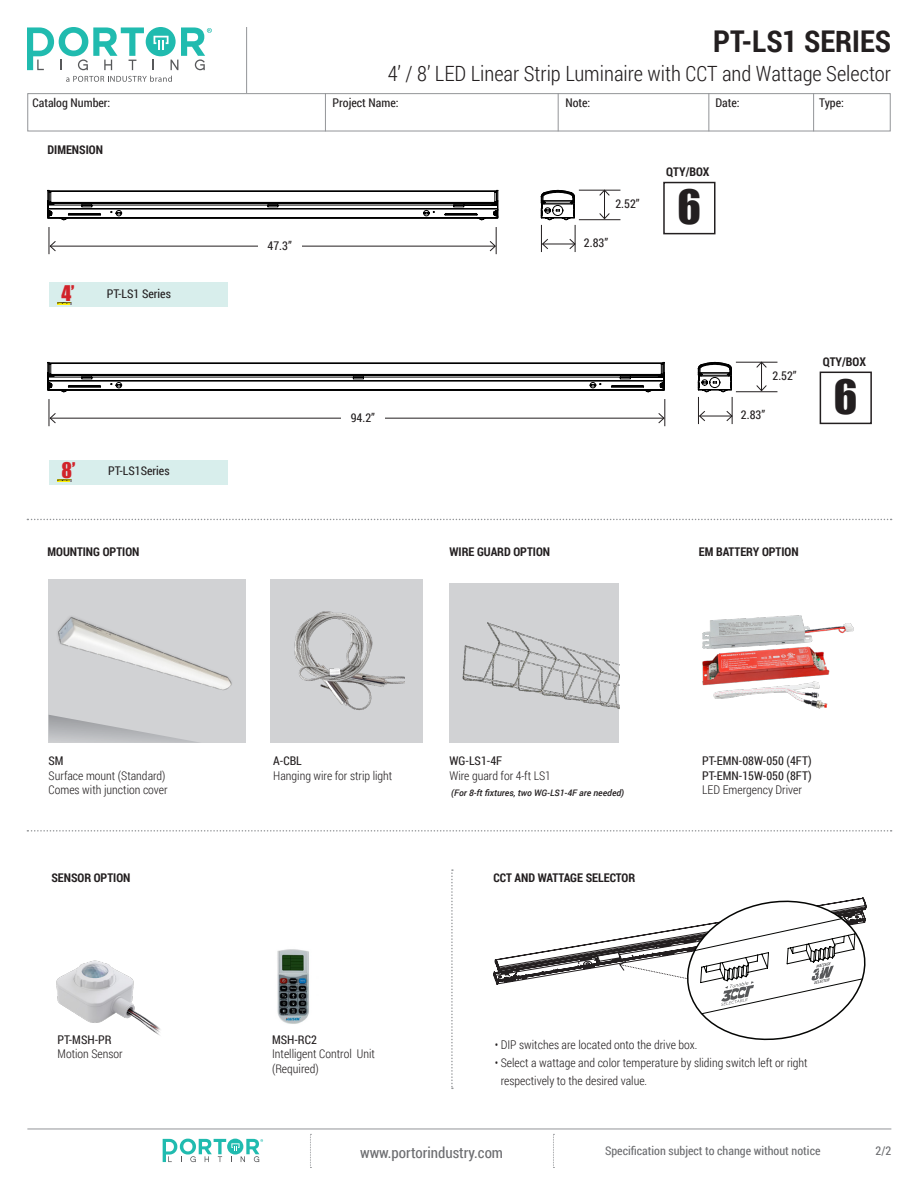
<style>
.page{position:relative;width:918px;height:1188px;background:#fff}
.page>*{position:absolute;margin:0;border:0;box-sizing:border-box;transform-origin:0 0}
.t1{font:43.5px "Impact";color:#231f20}
.t2{font:700 30px "Roboto Condensed";color:#231f20}
.t3{font:300 21px "Roboto Condensed";color:#231f20}
.t4{font:19.8px "Impact";color:#d1232a}
.t5{font:15px "Roboto Condensed";color:#6c6d70}
.t6{font:300 12px/18px "Roboto Condensed";color:#231f20}
.t7{font:12px "Roboto Condensed";color:#231f20}
.t8{font:700 12px "Roboto Condensed";color:#231f20}
.t9{font:12px "Roboto Condensed";color:#6c6d70}
.t10{font:italic 500 9px "Roboto";color:#231f20}
</style>
<div class="page">
<div style="left:146px;top:27px;width:30px;height:29px;background:#20bbaf;border-radius:50%"></div>
<svg style="left:153px;top:27px;width:59px;height:43px"></svg>
<svg style="left:27px;top:27px;width:117px;height:43px"></svg>
<svg style="left:66px;top:76px;width:106px;height:6px"></svg>
<svg style="left:163px;top:1139px;width:100px;height:23px"></svg>
<hr style="left:246px;top:27px;width:1px;height:66px;background:#939598">
<svg style="left:310px;top:1134px;width:1px;height:34px"></svg>
<svg style="left:553px;top:1134px;width:1px;height:34px"></svg>
<hr style="left:27px;top:1129px;width:864px;height:1px;background:#939598">
<div style="left:27px;top:93px;width:864px;height:38px;border:1px solid #939598"></div>
<hr style="left:813px;top:93px;width:1px;height:38px;background:#939598">
<hr style="left:708px;top:93px;width:1px;height:38px;background:#939598">
<hr style="left:325px;top:93px;width:1px;height:38px;background:#939598">
<hr style="left:558px;top:93px;width:1px;height:38px;background:#939598">
<svg style="left:27px;top:830px;width:865px;height:2px"></svg>
<svg style="left:27px;top:519px;width:865px;height:1px"></svg>
<div style="left:50px;top:283px;width:178px;height:24px;background:#d8eeec"></div>
<div style="left:50px;top:460px;width:178px;height:25px;background:#d8eeec"></div>
<hr style="left:57px;top:302px;width:14px;height:3px;background:#fff101">
<svg style="left:58px;top:302px;width:14px;height:3px"></svg>
<hr style="left:57px;top:479px;width:14px;height:3px;background:#fff101">
<svg style="left:58px;top:479px;width:14px;height:3px"></svg>
<hr style="left:579px;top:219px;width:41px;height:1px;background:#231f20">
<hr style="left:736px;top:391px;width:41px;height:1px;background:#231f20">
<hr style="left:579px;top:190px;width:41px;height:1px;background:#231f20">
<hr style="left:736px;top:362px;width:41px;height:1px;background:#231f20">
<hr style="left:50px;top:246px;width:445px;height:1px;background:#231f20">
<svg style="left:49px;top:227px;width:7px;height:27px"></svg>
<svg style="left:489px;top:227px;width:8px;height:27px"></svg>
<hr style="left:50px;top:418px;width:614px;height:1px;background:#231f20">
<svg style="left:49px;top:399px;width:7px;height:27px"></svg>
<svg style="left:658px;top:399px;width:7px;height:27px"></svg>
<svg style="left:599px;top:189px;width:11px;height:31px"></svg>
<svg style="left:756px;top:361px;width:11px;height:31px"></svg>
<div style="left:258px;top:237px;width:43px;height:18px;background:#fff"></div>
<div style="left:341px;top:409px;width:43px;height:18px;background:#fff"></div>
<div style="left:49px;top:579px;width:197px;height:164px;background:#d1d2d4"></div>
<div style="left:270px;top:579px;width:153px;height:164px;background:#d1d2d4"></div>
<img style="left:295px;top:611px;width:109px;height:99px">
<img style="left:702px;top:615px;width:152px;height:94px">
<svg style="left:451px;top:869px;width:2px;height:220px"></svg>
<svg style="left:49px;top:715px;width:150px;height:28px"></svg>
<img style="left:56px;top:960px;width:105px;height:76px">
<img style="left:277px;top:949px;width:32px;height:75px">
<img style="left:58px;top:616px;width:174px;height:74px">
<svg style="left:47px;top:190px;width:452px;height:30px"></svg>
<svg style="left:541px;top:190px;width:35px;height:62px"></svg>
<svg style="left:47px;top:362px;width:618px;height:30px"></svg>
<svg style="left:698px;top:362px;width:35px;height:62px"></svg>
<svg style="left:493px;top:898px;width:373px;height:143px"></svg>
<div style="left:663px;top:182px;width:53px;height:52px;border:2px solid #231f20"></div>
<div style="left:820px;top:372px;width:52px;height:52px;border:2px solid #231f20"></div>
<div style="left:449px;top:583px;width:170px;height:160px;background:#d1d2d4"></div>
<img style="left:462px;top:622px;width:157px;height:87px">
<p class="t2" style="left:713px;top:20px;width:179px">PT-LS1 SERIES</p>
<p class="t3" style="left:388px;top:59px;width:505px">4’ / 8’ LED Linear Strip Luminaire with CCT and Wattage Selector</p>
<p class="t7" style="left:32px;top:95px;width:80px">Catalog Number:</p>
<p class="t7" style="left:333px;top:95px;width:68px">Project Name:</p>
<p class="t7" style="left:565px;top:95px;width:27px">Note:</p>
<p class="t7" style="left:716px;top:95px;width:26px">Date:</p>
<p class="t7" style="left:819px;top:95px;width:26px">Type:</p>
<p class="t8" style="left:48px;top:141px;width:57px">DIMENSION</p>
<p class="t4" style="left:61px;top:278px;width:15px">4’</p>
<p class="t7" style="left:107px;top:286px;width:66px">PT-LS1 Series</p>
<p class="t4" style="left:61px;top:455px;width:15px">8’</p>
<p class="t7" style="left:108px;top:463px;width:63px">PT-LS1Series</p>
<p class="t7" style="left:268px;top:237px;width:26px">47.3”</p>
<p class="t7" style="left:351px;top:409px;width:26px">94.2”</p>
<p class="t7" style="left:615px;top:196px;width:26px">2.52”</p>
<p class="t7" style="left:584px;top:234px;width:26px">2.83”</p>
<p class="t8" style="left:666px;top:163px;width:45px">QTY/BOX</p>
<p class="t1" style="left:678px;top:173px;width:25px">6</p>
<p class="t7" style="left:772px;top:368px;width:26px">2.52”</p>
<p class="t7" style="left:741px;top:406px;width:26px">2.83”</p>
<p class="t8" style="left:823px;top:353px;width:45px">QTY/BOX</p>
<p class="t1" style="left:834px;top:363px;width:25px">6</p>
<p class="t8" style="left:48px;top:543px;width:93px">MOUNTING OPTION</p>
<p class="t8" style="left:449px;top:543px;width:102px">WIRE GUARD OPTION</p>
<p class="t8" style="left:699px;top:543px;width:101px">EM BATTERY OPTION</p>
<p class="t7" style="left:49px;top:753px;width:17px">SM</p>
<p class="t6" style="left:49px;top:766px;width:118px">Surface mount (Standard)</p>
<p class="t6" style="left:49px;top:780px;width:121px">Comes with junction cover</p>
<p class="t7" style="left:273px;top:753px;width:30px">A-CBL</p>
<p class="t6" style="left:273px;top:766px;width:121px">Hanging wire for strip light</p>
<p class="t7" style="left:449px;top:753px;width:54px">WG-LS1-4F</p>
<p class="t6" style="left:449px;top:766px;width:103px">Wire guard for 4-ft LS1</p>
<p class="t10" style="left:451px;top:787px;width:174px">(For 8-ft fixtures, two WG-LS1-4F are needed)</p>
<p class="t8" style="left:51px;top:869px;width:81px">SENSOR OPTION</p>
<p class="t8" style="left:493px;top:869px;width:143px">CCT AND WATTAGE SELECTOR</p>
<p class="t7" style="left:702px;top:753px;width:111px">PT-EMN-08W-050 (4FT)</p>
<p class="t7" style="left:702px;top:767px;width:111px">PT-EMN-15W-050 (8FT)</p>
<p class="t6" style="left:702px;top:780px;width:101px">LED Emergency Driver</p>
<p class="t7" style="left:58px;top:1031px;width:56px">PT-MSH-PR</p>
<p class="t6" style="left:58px;top:1045px;width:67px">Motion Sensor</p>
<p class="t7" style="left:272px;top:1031px;width:46px">MSH-RC2</p>
<p class="t6" style="left:272px;top:1045px;width:105px">Intelligent Control Unit</p>
<p class="t6" style="left:272px;top:1059px;width:48px">(Required)</p>
<p class="t6" style="left:495px;top:1035px;width:204px">• DIP switches are located onto the drive box.</p>
<p class="t6" style="left:501px;top:1053px;width:308px;text-indent:-6px">• Select a wattage and color temperature by sliding switch left or right respectively to the desired value.</p>
<p class="t5" style="left:360px;top:1142px;width:145px">www.portorindustry.com</p>
<p class="t9" style="left:605px;top:1142px;width:217px">Specification subject to change without notice</p>
<p class="t9" style="left:876px;top:1142px;width:17px">2/2</p>
</div>
